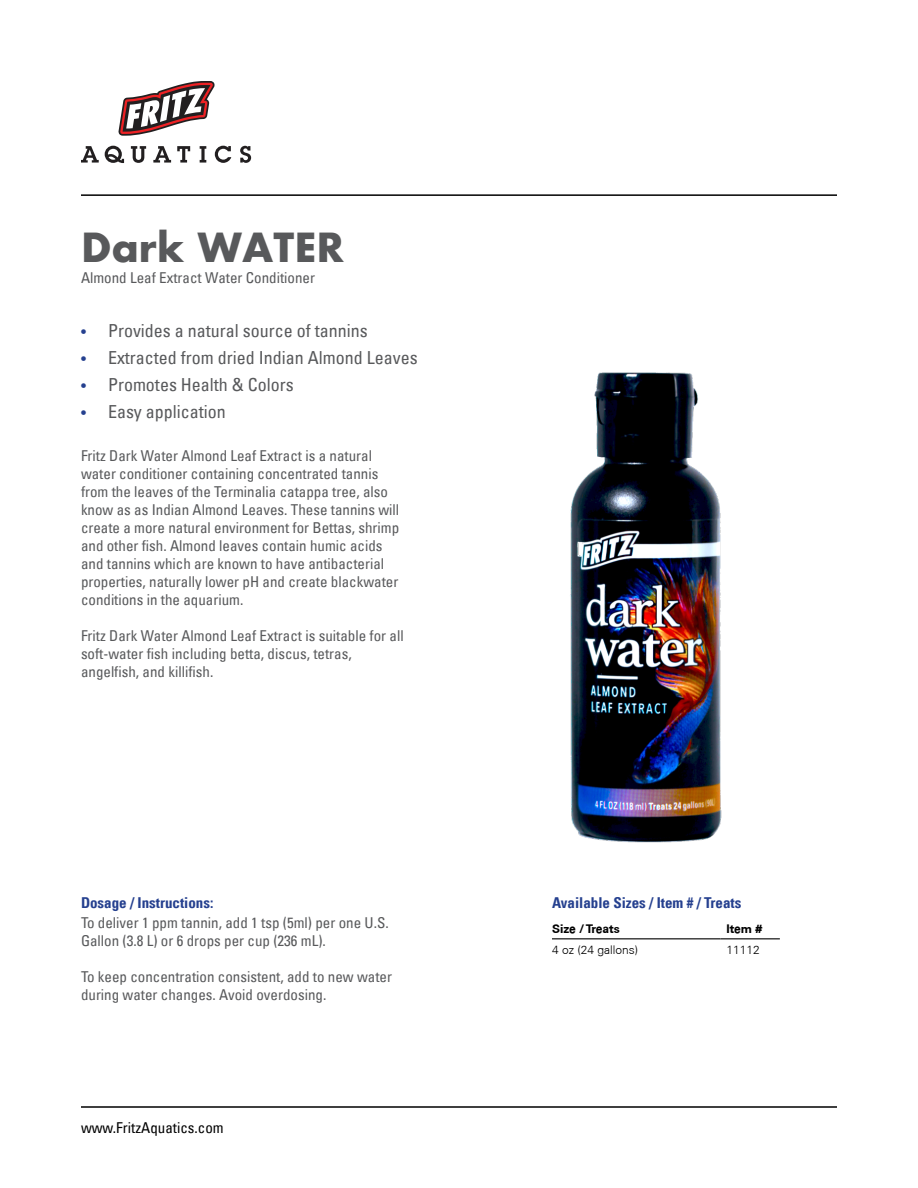
<style>
.page{position:relative;width:918px;height:1188px;background:#fff}
.page>*{position:absolute;margin:0;border:0;box-sizing:border-box;transform-origin:0 0}
.t1{font:700 39px "Futura";color:#58595b}
.t2{font:condensed 18px "Univers LT";color:#58595b}
.t3{font:condensed 15px/18px "Univers LT";color:#58595b}
.t4{font:700 condensed 15px "Univers LT";color:#25408f}
.t5{font:condensed 15px "Univers LT";color:#000}
.t6{font:300 12px "Univers CE";color:#000}
.t7{font:700 12px "Univers CE";color:#000}
.s1{font-size:15px;color:#25408f}
</style>
<div class="page">
<img style="left:570px;top:372px;width:152px;height:471px">
<hr style="left:81px;top:1106px;width:756px;height:2px;background:#000">
<hr style="left:81px;top:194px;width:756px;height:2px;background:#000">
<svg style="left:118px;top:81px;width:97px;height:55px"></svg>
<svg style="left:81px;top:146px;width:18px;height:17px"></svg>
<svg style="left:105px;top:146px;width:19px;height:17px"></svg>
<svg style="left:131px;top:146px;width:15px;height:17px"></svg>
<svg style="left:153px;top:146px;width:18px;height:17px"></svg>
<svg style="left:177px;top:146px;width:13px;height:17px"></svg>
<svg style="left:200px;top:146px;width:6px;height:17px"></svg>
<svg style="left:215px;top:146px;width:16px;height:17px"></svg>
<svg style="left:240px;top:146px;width:11px;height:17px"></svg>
<hr style="left:552px;top:938px;width:168px;height:1px;background:#000">
<hr style="left:720px;top:938px;width:60px;height:1px;background:#000">
<h1 class="t1" style="left:81px;top:220px;width:265px">Dark WATER</h1>
<p class="t3" style="left:81px;top:269px;width:236px">Almond Leaf Extract Water Conditioner</p>
<p class="t2" style="left:81px;top:320px;width:288px"><span class="s1">•</span> Provides a natural source of tannins</p>
<p class="t2" style="left:81px;top:347px;width:338px"><span class="s1">•</span> Extracted from dried Indian Almond Leaves</p>
<p class="t2" style="left:81px;top:374px;width:214px"><span class="s1">•</span> Promotes Health &amp; Colors</p>
<p class="t2" style="left:81px;top:401px;width:146px"><span class="s1">•</span> Easy application</p>
<p class="t3" style="left:81px;top:447px;width:320px">Fritz Dark Water Almond Leaf Extract is a natural water conditioner containing concentrated tannis from the leaves of the Terminalia catappa tree, also know as as Indian Almond Leaves. These tannins will create a more natural environment for Bettas, shrimp and other fish. Almond leaves contain humic acids and tannins which are known to have antibacterial properties, naturally lower pH and create blackwater conditions in the aquarium.</p>
<p class="t3" style="left:81px;top:627px;width:324px">Fritz Dark Water Almond Leaf Extract is suitable for all soft-water fish including betta, discus, tetras, angelfish, and killifish.</p>
<p class="t4" style="left:81px;top:893px;width:134px">Dosage / Instructions:</p>
<p class="t3" style="left:81px;top:913px;width:309px">To deliver 1 ppm tannin, add 1 tsp (5ml) per one U.S.<br>Gallon (3.8 L) or 6 drops per cup (236 mL).</p>
<p class="t3" style="left:81px;top:967px;width:313px">To keep concentration consistent, add to new water during water changes. Avoid overdosing.</p>
<p class="t5" style="left:81px;top:1118px;width:144px">www.FritzAquatics.com</p>
<p class="t4" style="left:552px;top:893px;width:191px">Available Sizes / Item # / Treats</p>
<p class="t7" style="left:552px;top:922px;width:69px">Size /Treats</p>
<p class="t7" style="left:726px;top:922px;width:37px">Item #</p>
<p class="t6" style="left:552px;top:943px;width:88px">4 oz (24 gallons)</p>
<p class="t6" style="left:726px;top:943px;width:35px">11112</p>
</div>
